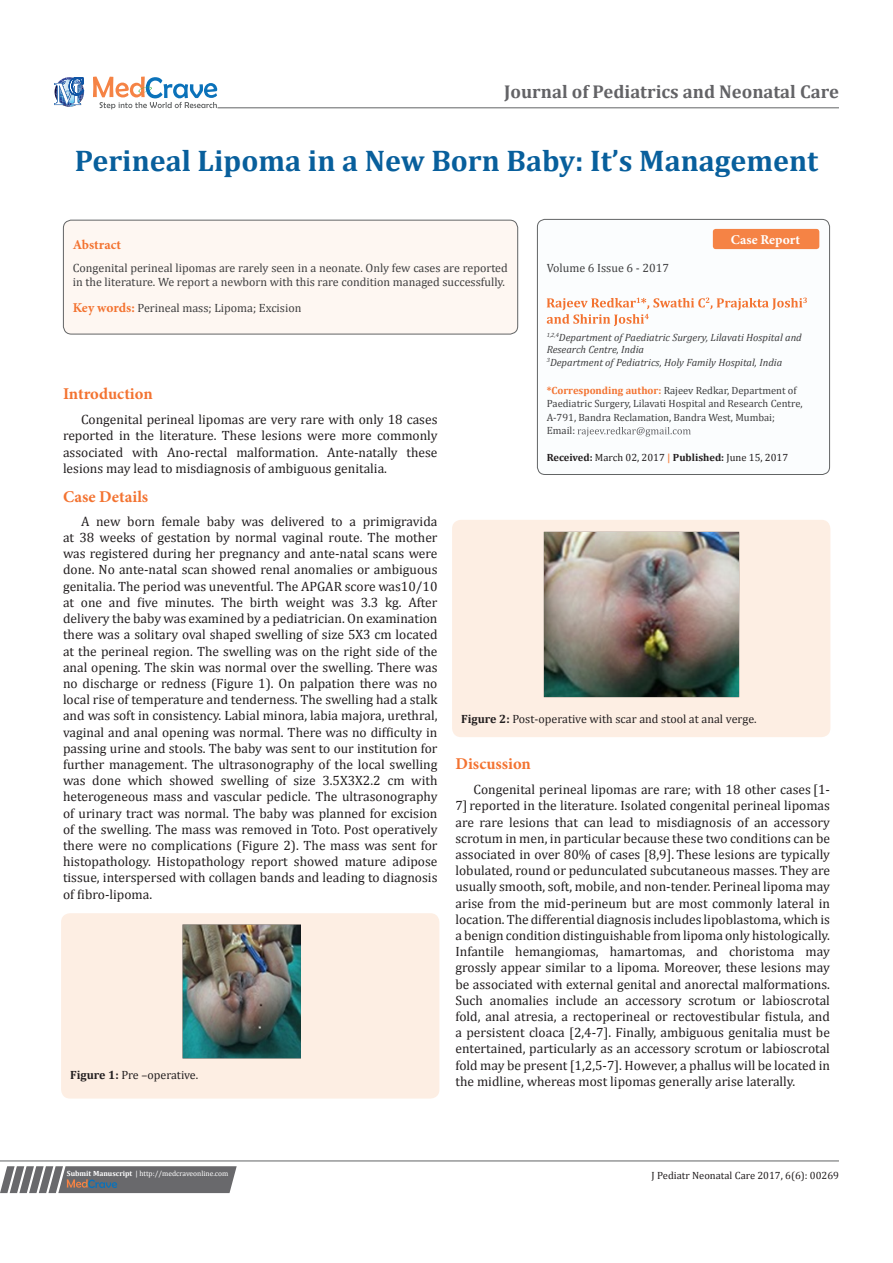
<style>
.page{position:relative;width:893px;height:1263px;background:#fff}
.page>*{position:absolute;margin:0;border:0;box-sizing:border-box;transform-origin:0 0}
.t1{font:700 30px "Cambria";color:#085f9c}
.t2{font:700 18.6px "Cambria";color:#636366}
.List_Paragraph{font:700 16.5px "Minion Pro";color:#f37331}
.Normal__Web{font:13.5px/16.2px "Cambria";color:#231f20;text-align:justify}
.t3{font:700 13.5px "Minion Pro";letter-spacing:.005em;color:#fff}
.t4{font:700 13.5px "Minion Pro";color:#f37331}
.List_Paragraph-2{font:12px/14.4px "Cambria";color:#3e3e3f}
.t5{font:12px "Cambria";color:#231f20}
.t6{font:10.5px/13.5px "Cambria";color:#3e3e3f}
.t7{font:italic 10.5px/12.6px "Cambria";color:#3e3e3f}
.t8{font:10.5px "Cambria";color:#231f20}
.t9{font:7.5px "Cambria";color:#fff}
.s1{font-family:"Minion Pro";font-weight:700;font-size:13.5px;color:#f37331}
.s2{font-weight:700;color:#f37331}
.s3{font-weight:700}
.s4{font-weight:700;color:#f58345}
</style>
<div class="page">
<svg style="left:54px;top:77px;width:30px;height:30px"></svg>
<svg style="left:93px;top:77px;width:124px;height:32px"></svg>
<svg style="left:0;top:1166px;width:237px;height:27px;background:#78787a"></svg>
<hr style="left:0;top:1161px;width:839px;height:1px;background:#626465">
<hr style="left:218px;top:108px;width:621px;height:1px;background:#626465">
<div style="left:537px;top:219px;width:293px;height:255px;background:#fbfdfe;border-radius:8px"></div>
<svg style="left:547px;top:298px;width:260px;height:28px"></svg>
<svg style="left:577px;top:427px;width:114px;height:10px"></svg>
<div style="left:537px;top:219px;width:293px;height:256px;border:1px solid #626465;border-radius:8px"></div>
<div style="left:713px;top:229px;width:106px;height:20px;background:#f58345;border-radius:3px"></div>
<div style="left:63px;top:220px;width:455px;height:114px;background:#fef7f2;border-radius:8px"></div>
<div style="left:63px;top:220px;width:455px;height:114px;border:1px solid #626465;border-radius:8px"></div>
<div style="left:61px;top:913px;width:378px;height:185px;background:#fdeee3;border-radius:9px"></div>
<img style="left:182px;top:925px;width:119px;height:133px">
<div style="left:452px;top:520px;width:378px;height:217px;background:#fdeee3;border-radius:9px"></div>
<img style="left:544px;top:531px;width:195px;height:166px">
<p class="t2" style="left:504px;top:79px;width:336px">Journal of Pediatrics and Neonatal Care</p>
<p class="t1" style="left:75px;top:140px;width:745px">Perineal Lipoma in a New Born Baby: It’s Management</p>
<p class="t4" style="left:73px;top:235px;width:50px">Abstract</p>
<p class="List_Paragraph-2" style="left:73px;top:261px;width:436px">Congenital perineal lipomas are rarely seen in a neonate. Only few cases are reported in the literature. We report a newborn with this rare condition managed successfully.</p>
<p class="List_Paragraph-2" style="left:73px;top:300px;width:230px"><span class="s1">Key words:</span> Perineal mass; Lipoma; Excision</p>
<p class="List_Paragraph" style="left:63px;top:382px;width:91px">Introduction</p>
<p class="Normal__Web" style="left:63px;top:411px;width:376px;text-indent:18px">Congenital perineal lipomas are very rare with only 18 cases reported in the literature. These lesions were more commonly associated with Ano-rectal malformation. Ante-natally these lesions may lead to misdiagnosis of ambiguous genitalia.</p>
<p class="List_Paragraph" style="left:63px;top:485px;width:87px">Case Details</p>
<p class="List_Paragraph-2" style="left:547px;top:261px;width:124px">Volume 6 Issue 6 - 2017</p>
<p class="t3" style="left:731px;top:230px;width:71px">Case Report</p>
<p class="t7" style="left:547px;top:330px;width:257px"><sup>1,2,4</sup>Department of Paediatric Surgery, Lilavati Hospital and<br>Research Centre, India</p>
<p class="t7" style="left:547px;top:356px;width:237px"><sup>3</sup>Department of Pediatrics, Holy Family Hospital, India</p>
<p class="t6" style="left:547px;top:383px;width:257px"><span class="s2">*Corresponding author:</span> Rajeev Redkar, Department of<br>Paediatric Surgery, Lilavati Hospital and Research Centre,<br>A-791, Bandra Reclamation, Bandra West, Mumbai;</p>
<p class="t6" style="left:547px;top:424px;width:30px">Email:</p>
<p class="t8" style="left:547px;top:452px;width:243px"><span class="s3">Received:</span> March 02, 2017 <span class="s4">|</span> <span class="s3">Published:</span> June 15, 2017</p>
<p class="Normal__Web" style="left:63px;top:513px;width:376px;text-indent:18px">A new born female baby was delivered to a primigravida at 38 weeks of gestation by normal vaginal route. The mother was registered during her pregnancy and ante-natal scans were done. No ante-natal scan showed renal anomalies or ambiguous genitalia. The period was uneventful. The APGAR score was10/10 at one and five minutes. The birth weight was 3.3 kg. After delivery the baby was examined by a pediatrician. On examination there was a solitary oval shaped swelling of size 5X3 cm located at the perineal region. The swelling was on the right side of the anal opening. The skin was normal over the swelling. There was no discharge or redness (Figure 1). On palpation there was no local rise of temperature and tenderness. The swelling had a stalk and was soft in consistency. Labial minora, labia majora, urethral, vaginal and anal opening was normal. There was no difficulty in passing urine and stools. The baby was sent to our institution for further management. The ultrasonography of the local swelling was done which showed swelling of size 3.5X3X2.2 cm with heterogeneous mass and vascular pedicle. The ultrasonography of urinary tract was normal. The baby was planned for excision of the swelling. The mass was removed in Toto. Post operatively there were no complications (Figure 2). The mass was sent for histopathology. Histopathology report showed mature adipose tissue, interspersed with collagen bands and leading to diagnosis of fibro-lipoma.</p>
<p class="t5" style="left:70px;top:1067px;width:130px"><span class="s3">Figure 1:</span> Pre –operative.</p>
<p class="t5" style="left:461px;top:712px;width:297px"><span class="s3">Figure 2:</span> Post-operative with scar and stool at anal verge.</p>
<p class="List_Paragraph" style="left:455px;top:752px;width:77px">Discussion</p>
<p class="Normal__Web" style="left:455px;top:781px;width:376px;text-indent:18px">Congenital perineal lipomas are rare; with 18 other cases [1- 7] reported in the literature. Isolated congenital perineal lipomas are rare lesions that can lead to misdiagnosis of an accessory scrotum in men, in particular because these two conditions can be associated in over 80% of cases [8,9]. These lesions are typically lobulated, round or pedunculated subcutaneous masses. They are usually smooth, soft, mobile, and non-tender. Perineal lipoma may arise from the mid-perineum but are most commonly lateral in location. The differential diagnosis includes lipoblastoma, which is a benign condition distinguishable from lipoma only histologically.<br>Infantile hemangiomas, hamartomas, and choristoma may grossly appear similar to a lipoma. Moreover, these lesions may be associated with external genital and anorectal malformations.<br>Such anomalies include an accessory scrotum or labioscrotal fold, anal atresia, a rectoperineal or rectovestibular fistula, and a persistent cloaca [2,4-7]. Finally, ambiguous genitalia must be entertained, particularly as an accessory scrotum or labioscrotal fold may be present [1,2,5-7]. However, a phallus will be located in the midline, whereas most lipomas generally arise laterally.</p>
<p class="t9" style="left:67px;top:1169px;width:163px"><span class="s3">Submit Manuscript</span> | http://medcraveonline.com</p>
<p class="t8" style="left:652px;top:1169px;width:189px">J Pediatr Neonatal Care 2017, 6(6): 00269</p>
</div>
